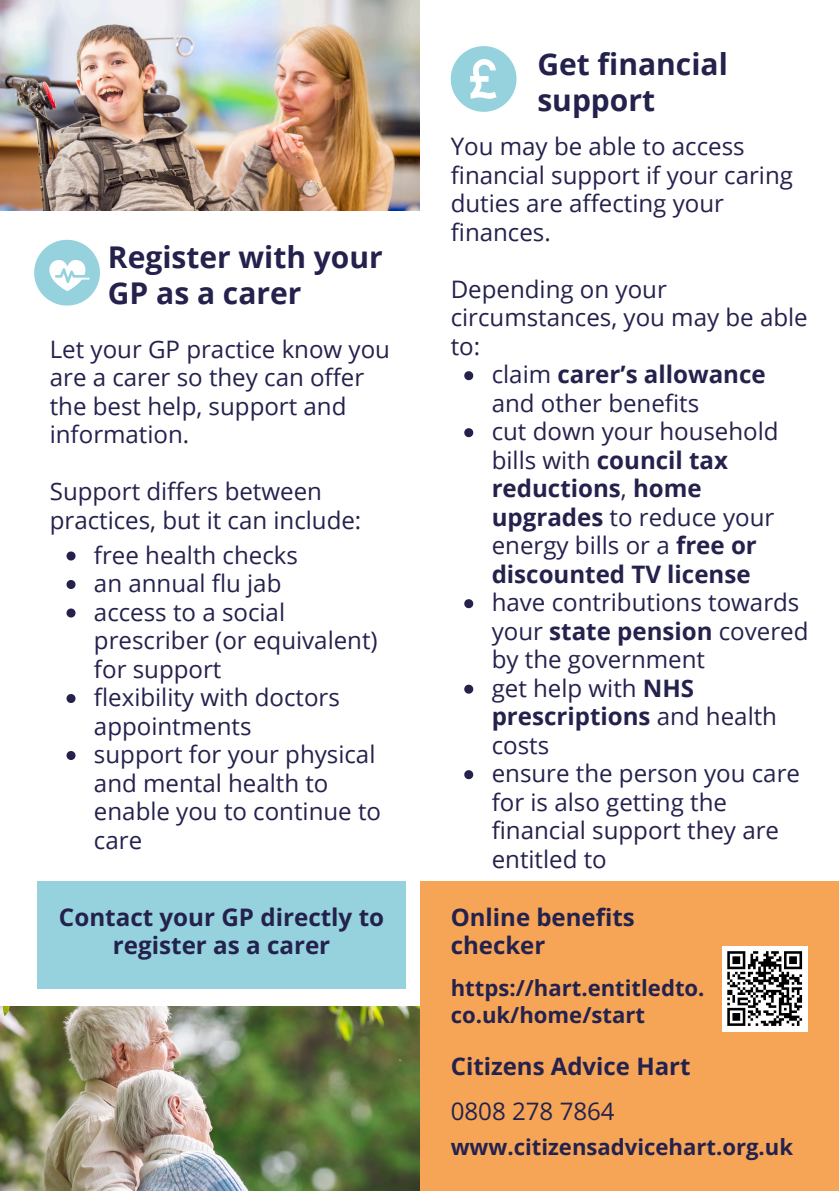
<style>
.page{position:relative;width:839px;height:1191px;background:#fff}
.page>*{position:absolute;margin:0;border:0;box-sizing:border-box;transform-origin:0 0}
.t1{font:700 30px/36px "Open Sans";color:#24224d}
.t2{font:700 24.2px/28.4px "Open Sans";color:#24224d;text-align:center}
.t3{font:24px/28.4px "Open Sans";color:#24224d}
.t4{font:700 24px/28.4px "Open Sans";color:#24224d}
.t5{font:700 22px/27px "Open Sans";color:#24224d}
.s1{font-weight:700}
.s2{font-weight:400}
</style>
<div class="page">
<div style="left:420px;top:881px;width:418px;height:310px;background:#f6a456"></div>
<div style="left:722px;top:946px;width:85px;height:85px;background:#fff"></div>
<svg style="left:727px;top:951px;width:76px;height:75px"></svg>
<img style="left:0;top:0;width:419px;height:211px">
<div style="left:38px;top:881px;width:367px;height:108px;background:#95d2de"></div>
<svg style="left:34px;top:240px;width:65px;height:65px"></svg>
<svg style="left:450px;top:46px;width:66px;height:66px"></svg>
<img style="left:0;top:1006px;width:419px;height:185px">
<svg style="left:464px;top:371px;width:9px;height:9px"></svg>
<svg style="left:464px;top:428px;width:9px;height:9px"></svg>
<svg style="left:464px;top:599px;width:9px;height:9px"></svg>
<svg style="left:464px;top:685px;width:9px;height:9px"></svg>
<svg style="left:464px;top:770px;width:9px;height:9px"></svg>
<svg style="left:66px;top:552px;width:9px;height:9px"></svg>
<svg style="left:66px;top:580px;width:9px;height:9px"></svg>
<svg style="left:66px;top:609px;width:9px;height:9px"></svg>
<svg style="left:66px;top:694px;width:9px;height:9px"></svg>
<svg style="left:66px;top:751px;width:9px;height:9px"></svg>
<p class="t1" style="left:108px;top:239px;width:276px">Register with your<br>GP as a carer</p>
<p class="t3" style="left:50px;top:334px;width:342px">Let your GP practice know you are a carer so they can offer the best help, support and information.</p>
<h2 class="t3" style="left:50px;top:477px;width:313px">Support differs between practices, but it can include:</h2>
<p class="t3" style="left:94px;top:540px;width:205px">free health checks</p>
<p class="t3" style="left:94px;top:569px;width:189px">an annual flu jab</p>
<p class="t3" style="left:94px;top:597px;width:285px">access to a social prescriber (or equivalent) for support</p>
<h1 class="t3" style="left:94px;top:683px;width:247px">flexibility with doctors appointments</h1>
<p class="t3" style="left:94px;top:740px;width:288px">support for your physical and mental health to enable you to continue to care</p>
<p class="t2" style="left:59px;top:902px;width:326px">Contact your GP directly to register as a carer</p>
<h2 class="t1" style="left:537px;top:45px;width:192px">Get financial support</h2>
<h1 class="t3" style="left:450px;top:132px;width:344px">You may be able to access financial support if your caring duties are affecting your finances.</h1>
<p class="t3" style="left:450px;top:274px;width:358px">Depending on your circumstances, you may be able to:</p>
<p class="t3" style="left:491px;top:360px;width:275px">claim <span class="s1">carer’s allowance </span>and other benefits</p>
<p class="t4" style="left:491px;top:417px;width:288px"><span class="s2">cut down your household bills with</span> council tax reductions<span class="s2">,</span> home upgrades <span class="s2">to reduce your energy bills or a</span> free or discounted TV license</p>
<p class="t3" style="left:491px;top:588px;width:318px">have contributions towards your <span class="s1">state pension</span> covered by the government</p>
<p class="t3" style="left:491px;top:673px;width:287px">get help with <span class="s1">NHS prescriptions</span> and health costs</p>
<p class="t3" style="left:491px;top:759px;width:310px">ensure the person you care for is also getting the financial support they are entitled to</p>
<p class="t4" style="left:450px;top:902px;width:185px">Online benefits checker</p>
<p class="t5" style="left:450px;top:974px;width:255px">https://hart.entitledto. co.uk/home/start</p>
<p class="t4" style="left:450px;top:1052px;width:241px">Citizens Advice Hart</p>
<p class="t3" style="left:450px;top:1096px;width:165px">0808 278 7864</p>
<p class="t5" style="left:450px;top:1133px;width:344px">www.citizensadvicehart.org.uk</p>
</div>
